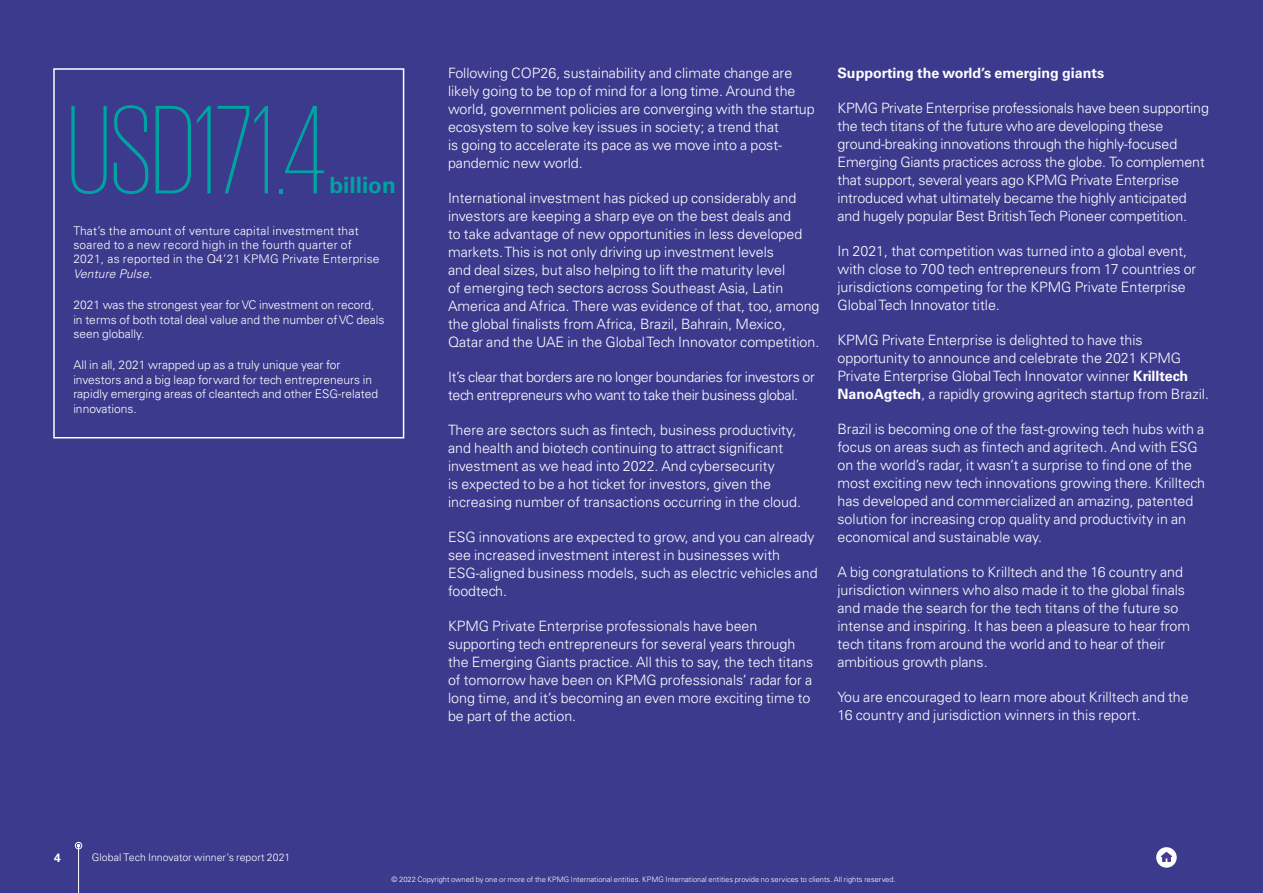
<style>
.page{position:relative;width:1263px;height:893px;background:#3c3a8d}
.page>*{position:absolute;margin:0;border:0;box-sizing:border-box;transform-origin:0 0}
.t1{font:200 129px "KPMG";color:#00a3a1}
.t2{font:700 22.5px "Univers LT Std";color:#00a3a1}
.t3{font:300 14.25px/18px "Univers LT Std";color:#fff}
.t4{font:300 14.25px "Univers LT Std";letter-spacing:-.02em;color:#fff}
.t5{font:700 14.25px "Univers LT Std";color:#fff}
.t6{font:300 12px/14.4px "Univers LT Std";color:#fff}
.t7{font:300 12px/14.4px "Univers LT Std";letter-spacing:.02em;color:#fff}
.t8{font:700 12px "Univers LT Std";color:#fff}
.t9{font:300 10.5px "Univers LT Std";letter-spacing:.005em;color:#fff}
.t10{font:300 7.5px "Univers LT Std";color:#fff}
.s1{font-style:italic}
.s2{font-weight:700}
</style>
<div class="page">
<div style="left:53px;top:68px;width:351px;height:370px;border:2px solid #fff"></div>
<hr style="left:78px;top:846px;width:1px;height:47px;background:#fff">
<div style="left:75px;top:842px;width:7px;height:7px;border:1px solid #fff;border-radius:50%"></div>
<svg style="left:1156px;top:847px;width:21px;height:21px"></svg>
<h1 class="t1" style="left:68px;top:89px;width:260px">USD171.4</h1>
<h2 class="t2" style="left:329px;top:172px;width:68px">billion</h2>
<p class="t7" style="left:73px;top:223px;width:308px">That’s the amount of venture capital investment that soared to a new record high in the fourth quarter of 2021, as reported in the Q4’21 KPMG Private Enterprise <span class="s1">Venture Pulse</span>.</p>
<p class="t6" style="left:73px;top:298px;width:313px">2021 was the strongest year for VC investment on record, in terms of both total deal value and the number of VC deals seen globally.</p>
<p class="t6" style="left:73px;top:358px;width:306px">All in all, 2021 wrapped up as a truly unique year for investors and a big leap forward for tech entrepreneurs in rapidly emerging areas of cleantech and other ESG-related innovations.</p>
<p class="t8" style="left:54px;top:850px;width:8px">4</p>
<p class="t9" style="left:92px;top:851px;width:200px">Global Tech Innovator winner’s report 2021</p>
<p class="t3" style="left:448px;top:64px;width:346px">Following COP26, sustainability and climate change are</p>
<p class="t5" style="left:837px;top:64px;width:268px">Supporting the world’s emerging giants</p>
<p class="t3" style="left:448px;top:82px;width:368px">likely going to be top of mind for a long time. Around the world, government policies are converging with the startup</p>
<p class="t3" style="left:837px;top:99px;width:373px">KPMG Private Enterprise professionals have been supporting</p>
<p class="t3" style="left:448px;top:118px;width:332px">ecosystem to solve key issues in society; a trend that</p>
<p class="t3" style="left:837px;top:117px;width:328px">the tech titans of the future who are developing these</p>
<p class="t3" style="left:448px;top:136px;width:336px">is going to accelerate its pace as we move into a post-</p>
<p class="t3" style="left:837px;top:135px;width:341px">ground-breaking innovations through the highly-focused</p>
<p class="t3" style="left:448px;top:154px;width:136px">pandemic new world.</p>
<p class="t3" style="left:837px;top:153px;width:369px">Emerging Giants practices across the globe. To complement that support, several years ago KPMG Private Enterprise</p>
<p class="t3" style="left:448px;top:189px;width:350px">International investment has picked up considerably and</p>
<p class="t3" style="left:837px;top:189px;width:351px">introduced what ultimately became the highly anticipated</p>
<p class="t3" style="left:448px;top:207px;width:345px">investors are keeping a sharp eye on the best deals and</p>
<p class="t3" style="left:837px;top:207px;width:351px">and hugely popular Best British Tech Pioneer competition.</p>
<p class="t3" style="left:448px;top:225px;width:356px">to take advantage of new opportunities in less developed markets. This is not only driving up investment levels</p>
<p class="t3" style="left:837px;top:242px;width:351px">In 2021, that competition was turned into a global event,</p>
<p class="t3" style="left:448px;top:261px;width:339px">and deal sizes, but also helping to lift the maturity level</p>
<p class="t3" style="left:837px;top:260px;width:360px">with close to 700 tech entrepreneurs from 17 countries or</p>
<p class="t3" style="left:448px;top:279px;width:337px">of emerging tech sectors across Southeast Asia, Latin</p>
<p class="t3" style="left:837px;top:278px;width:350px">jurisdictions competing for the KPMG Private Enterprise</p>
<p class="t3" style="left:448px;top:297px;width:373px">America and Africa. There was evidence of that, too, among</p>
<p class="t3" style="left:837px;top:296px;width:164px">Global Tech Innovator title.</p>
<p class="t3" style="left:448px;top:315px;width:373px">the global finalists from Africa, Brazil, Bahrain, Mexico,<br>Qatar and the UAE in the Global Tech Innovator competition.</p>
<p class="t3" style="left:837px;top:331px;width:345px">KPMG Private Enterprise is delighted to have this opportunity to announce and celebrate the 2021 KPMG</p>
<p class="t4" style="left:448px;top:368px;width:368px">It’s clear that borders are no longer boundaries for investors or</p>
<p class="t3" style="left:837px;top:367px;width:352px">Private Enterprise Global Tech Innovator winner <span class="s2">Krilltech</span></p>
<p class="t4" style="left:448px;top:386px;width:352px">tech entrepreneurs who want to take their business global.</p>
<p class="t3" style="left:837px;top:385px;width:373px"><span class="s2">NanoAgtech</span>, a rapidly growing agritech startup from Brazil.</p>
<p class="t3" style="left:448px;top:421px;width:350px">There are sectors such as fintech, business productivity,</p>
<p class="t3" style="left:837px;top:420px;width:368px">Brazil is becoming one of the fast-growing tech hubs with a</p>
<p class="t3" style="left:448px;top:439px;width:337px">and health and biotech continuing to attract significant</p>
<p class="t3" style="left:837px;top:438px;width:362px">focus on areas such as fintech and agritech. And with ESG</p>
<p class="t3" style="left:448px;top:457px;width:328px">investment as we head into 2022. And cybersecurity</p>
<p class="t3" style="left:837px;top:456px;width:356px">on the world’s radar, it wasn’t a surprise to find one of the</p>
<p class="t3" style="left:448px;top:475px;width:324px">is expected to be a hot ticket for investors, given the</p>
<p class="t3" style="left:837px;top:474px;width:369px">most exciting new tech innovations growing there. Krilltech</p>
<p class="t3" style="left:448px;top:493px;width:355px">increasing number of transactions occurring in the cloud.</p>
<p class="t3" style="left:837px;top:492px;width:357px">has developed and commercialized an amazing, patented solution for increasing crop quality and productivity in an</p>
<p class="t3" style="left:448px;top:528px;width:368px">ESG innovations are expected to grow, and you can already</p>
<p class="t3" style="left:837px;top:528px;width:206px">economical and sustainable way.</p>
<p class="t3" style="left:448px;top:546px;width:371px">see increased investment interest in businesses with<br>ESG-aligned business models, such as electric vehicles and</p>
<p class="t3" style="left:837px;top:563px;width:347px">A big congratulations to Krilltech and the 16 country and</p>
<p class="t3" style="left:448px;top:582px;width:61px">foodtech.</p>
<p class="t3" style="left:837px;top:581px;width:349px">jurisdiction winners who also made it to the global finals and made the search for the tech titans of the future so</p>
<p class="t3" style="left:448px;top:617px;width:311px">KPMG Private Enterprise professionals have been</p>
<p class="t3" style="left:837px;top:617px;width:354px">intense and inspiring. It has been a pleasure to hear from</p>
<p class="t3" style="left:448px;top:635px;width:349px">supporting tech entrepreneurs for several years through</p>
<p class="t3" style="left:837px;top:635px;width:329px">tech titans from around the world and to hear of their</p>
<p class="t3" style="left:448px;top:653px;width:367px">the Emerging Giants practice. All this to say, the tech titans</p>
<p class="t3" style="left:837px;top:653px;width:152px">ambitious growth plans.</p>
<p class="t3" style="left:448px;top:671px;width:366px">of tomorrow have been on KPMG professionals’ radar for a long time, and it’s becoming an even more exciting time to</p>
<p class="t3" style="left:837px;top:688px;width:353px">You are encouraged to learn more about Krilltech and the</p>
<p class="t3" style="left:448px;top:707px;width:130px">be part of the action.</p>
<p class="t3" style="left:837px;top:706px;width:305px">16 country and jurisdiction winners in this report.</p>
<p class="t10" style="left:392px;top:875px;width:506px">© 2022 Copyright owned by one or more of the KPMG International entities. KPMG International entities provide no services to clients. All rights reserved.</p>
</div>
